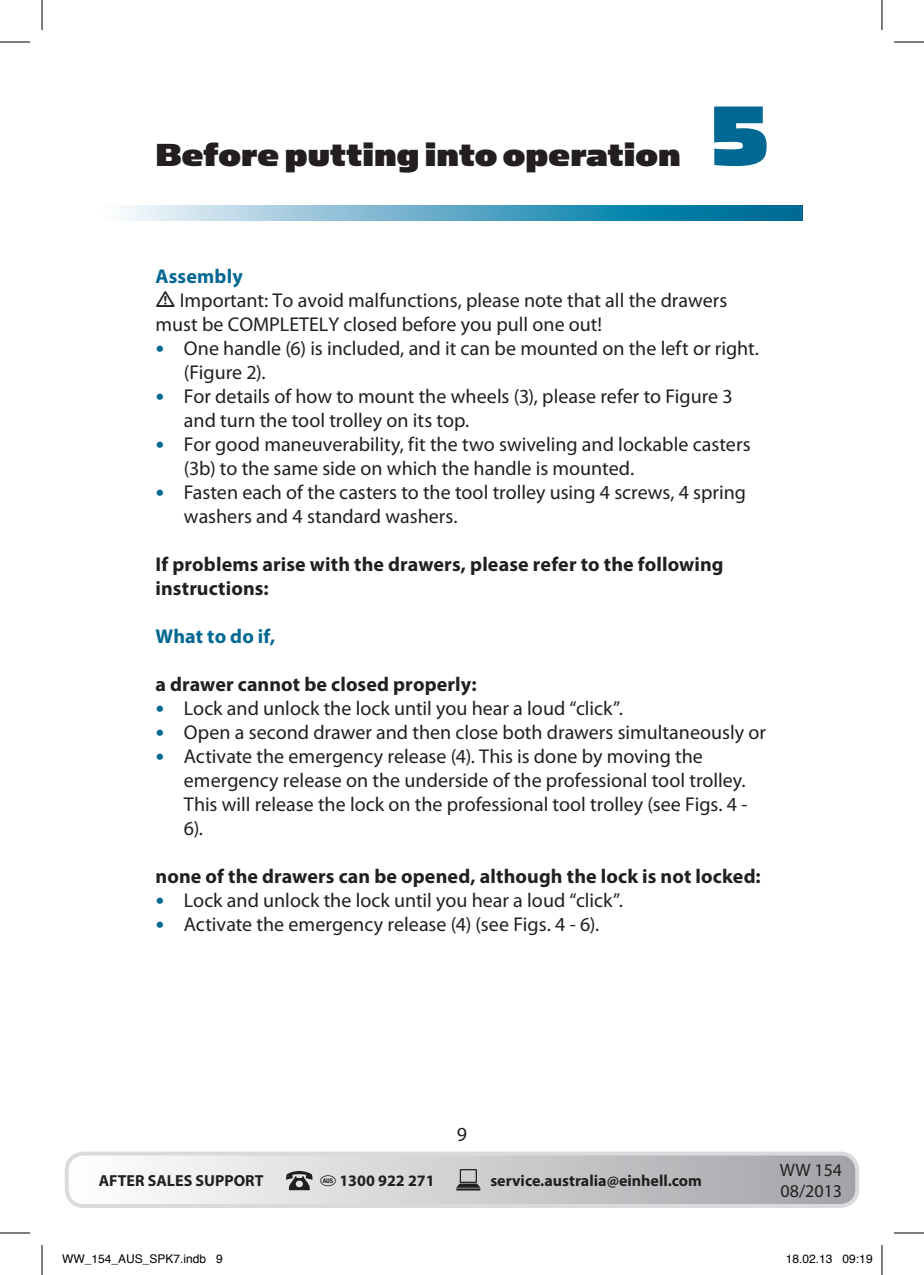
<style>
.page{position:relative;width:924px;height:1275px;background:#fff}
.page>*{position:absolute;margin:0;border:0;box-sizing:border-box;transform-origin:0 0}
.t1{font:96px "Simian Text Gorilla";color:#006893}
.t2{font:36px "Simian Text Gorilla";letter-spacing:.005em;color:#231f20}
.t3{font:20px/24px "Myriad Pro";color:#231f20}
.t4{font:700 20px/24px "Myriad Pro";letter-spacing:.005em;color:#231f20}
.t5{font:700 20px "Myriad Pro";letter-spacing:.005em;color:#006893}
.t6{font:18px/21.6px "Myriad Pro";color:#231f20}
.t7{font:700 16px "Myriad Pro";color:#231f20}
.t8{font:12px "Helvetica";color:#000}
.s1{font-family:"Frutiger";font-weight:700;font-size:18px;color:#006893}
</style>
<div class="page">
<svg style="left:124px;top:205px;width:678px;height:16px;background:#5fa9c6"></svg>
<div style="left:65px;top:1151px;width:793px;height:57px;border:4px solid #d9dadc;border-radius:17px"></div>
<svg style="left:67px;top:1153px;width:789px;height:53px"></svg>
<hr style="left:0;top:42px;width:30px;height:1px;background:#000">
<hr style="left:893px;top:42px;width:30px;height:1px;background:#000">
<hr style="left:0;top:1232px;width:30px;height:1px;background:#000">
<hr style="left:893px;top:1232px;width:30px;height:1px;background:#000">
<hr style="left:42px;top:0;width:1px;height:30px;background:#000">
<hr style="left:42px;top:1245px;width:1px;height:30px;background:#000">
<hr style="left:881px;top:0;width:1px;height:30px;background:#000">
<hr style="left:881px;top:1245px;width:1px;height:30px;background:#000">
<h2 class="t2" style="left:155px;top:134px;width:526px">Before putting into operation</h2>
<h1 class="t1" style="left:710px;top:82px;width:59px">5</h1>
<p class="t5" style="left:155px;top:265px;width:89px">Assembly</p>
<p class="t3" style="left:155px;top:288px;width:573px;text-indent:24px">Important: To avoid malfunctions, please note that all the drawers must be COMPLETELY closed before you pull one out!</p>
<p class="t3" style="left:184px;top:336px;width:576px;text-indent:-28px"><span class="s1">•</span> One handle (6) is included, and it can be mounted on the left or right. (Figure 2).</p>
<p class="t3" style="left:184px;top:384px;width:550px;text-indent:-28px"><span class="s1">•</span> For details of how to mount the wheels (3), please refer to Figure 3 and turn the tool trolley on its top.</p>
<p class="t3" style="left:184px;top:432px;width:568px;text-indent:-28px"><span class="s1">•</span> For good maneuverability, fit the two swiveling and lockable casters (3b) to the same side on which the handle is mounted.</p>
<p class="t3" style="left:184px;top:480px;width:563px;text-indent:-28px"><span class="s1">•</span> Fasten each of the casters to the tool trolley using 4 screws, 4 spring washers and 4 standard washers.</p>
<p class="t4" style="left:155px;top:552px;width:569px">If problems arise with the drawers, please refer to the following instructions:</p>
<p class="t5" style="left:155px;top:625px;width:121px">What to do if,</p>
<p class="t4" style="left:155px;top:672px;width:322px">a drawer cannot be closed properly:</p>
<p class="t3" style="left:155px;top:696px;width:468px"><span class="s1">•</span> Lock and unlock the lock until you hear a loud “click”.</p>
<p class="t3" style="left:155px;top:720px;width:611px"><span class="s1">•</span> Open a second drawer and then close both drawers simultaneously or</p>
<p class="t3" style="left:184px;top:744px;width:565px;text-indent:-28px"><span class="s1">•</span> Activate the emergency release (4). This is done by moving the emergency release on the underside of the professional tool trolley.<br>This will release the lock on the professional tool trolley (see Figs. 4 - 6).</p>
<p class="t4" style="left:155px;top:864px;width:606px">none of the drawers can be opened, although the lock is not locked:</p>
<p class="t3" style="left:155px;top:888px;width:468px"><span class="s1">•</span> Lock and unlock the lock until you hear a loud “click”.</p>
<p class="t3" style="left:155px;top:912px;width:445px"><span class="s1">•</span> Activate the emergency release (4) (see Figs. 4 - 6).</p>
<p class="t3" style="left:456px;top:1122px;width:12px">9</p>
<p class="t7" style="left:99px;top:1171px;width:166px">AFTER SALES SUPPORT</p>
<p class="t7" style="left:320px;top:1171px;width:116px"><sup>d</sup> 1300 922 271</p>
<p class="t7" style="left:490px;top:1171px;width:213px">service.australia@einhell.com</p>
<p class="t6" style="left:779px;top:1159px;width:64px">WW 154<br>08/2013</p>
<p class="t8" style="left:62px;top:1249px;width:162px">WW_154_AUS_SPK7.indb 9</p>
<p class="t8" style="left:785px;top:1249px;width:88px">18.02.13 09:19</p>
</div>
